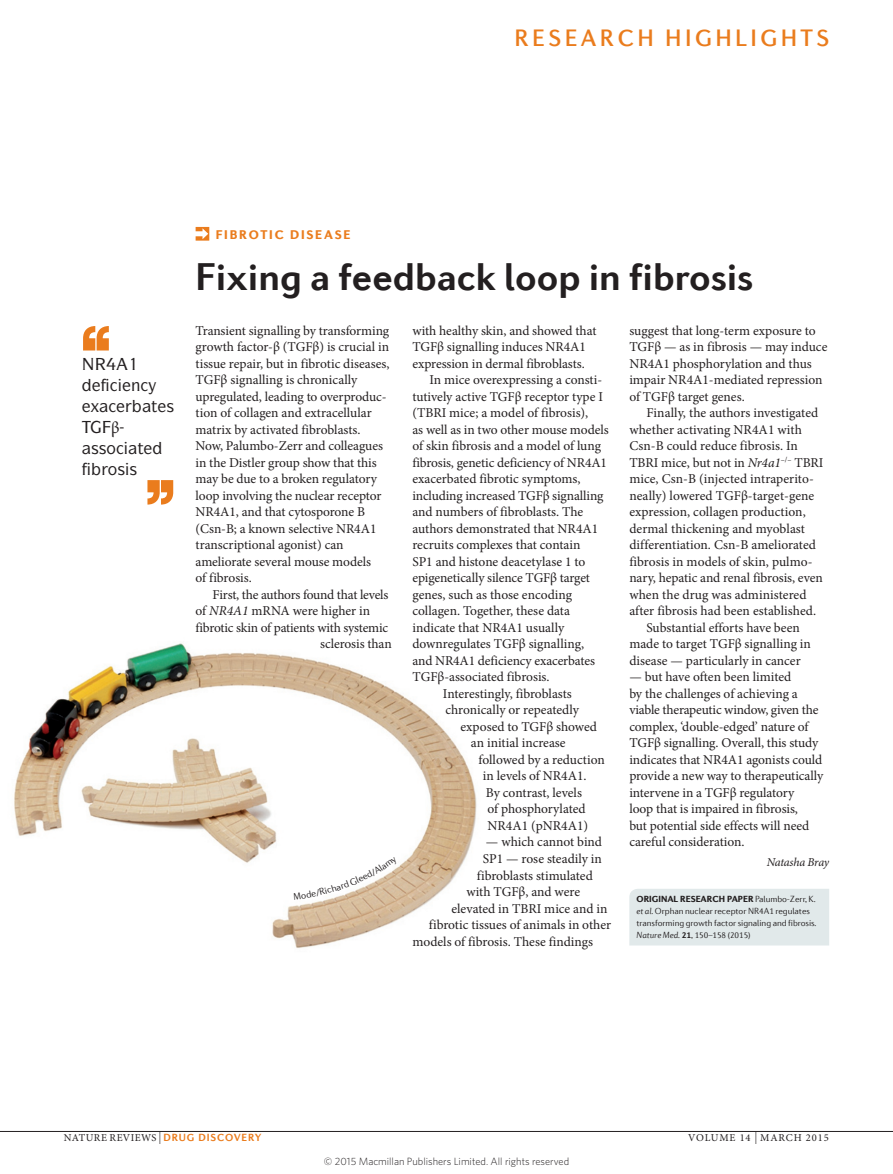
<style>
.page{position:relative;width:893px;height:1174px;background:#fff}
.page>*{position:absolute;margin:0;border:0;box-sizing:border-box;transform-origin:0 0}
.t1{font:700 39px "Diverda Sans Com";color:#231f20}
.t2{font:500 24px "Diverda Sans Com";letter-spacing:.14em;color:#ea7c1d}
.pulloutquote{font:500 16.5px "ITC Symbol Std";color:#231f20}
.pulloutquote-2{font:16.5px "Minion Pro";color:#231f20}
.bodyindent{font:13.5px/16.5px "Minion Pro";letter-spacing:-.005em;color:#231f20}
.bodyfirst{font:13.5px/16.5px "Minion Pro";letter-spacing:-.005em;color:#231f20}
.ministrap{font:900 12.75px "Diverda Sans Com";letter-spacing:.14em;color:#ea7c1d}
.author{font:italic 12px "Minion Pro";letter-spacing:-.02em;color:#231f20}
.t3{font:300 10.5px "Whitney";color:#231f20}
.t4{font:10.5px "Minion Pro Regular 2";letter-spacing:.04em;color:#231f20}
.t5{font:10.5px "Minion Pro Regular 2";letter-spacing:.085em;color:#231f20}
.webbody{font:300 9px/12px "Diverda Sans Com";letter-spacing:-.005em;color:#231f20}
.s1{font-style:italic}
.s2{font-weight:900}
.s3{font-weight:700}
.s4{font-size:12px}
.s5{font-family:"Diverda Sans Com";font-weight:700;color:#ea7c1d}
</style>
<div class="page">
<svg style="left:147px;top:480px;width:26px;height:24px"></svg>
<svg style="left:83px;top:326px;width:26px;height:24px"></svg>
<img style="left:14px;top:643px;width:463px;height:305px">
<hr style="left:0;top:1131px;width:893px;height:1px;background:#231f20">
<svg style="left:196px;top:227px;width:13px;height:14px"></svg>
<div style="left:629px;top:889px;width:200px;height:56px;background:#e1e9ea"></div>
<svg style="left:294px;top:856px;width:104px;height:44px"></svg>
<h2 class="t2" style="left:514px;top:24px;width:316px">RESEARCH HIGHLIGHTS</h2>
<p class="pulloutquote" style="left:131px;top:375px;width:11px">■</p>
<p class="pulloutquote-2" style="left:111px;top:417px;width:10px">β</p>
<p class="pulloutquote" style="left:91px;top:438px;width:26px">▲▲□</p>
<p class="pulloutquote" style="left:108px;top:459px;width:31px">□▲▲</p>
<p class="ministrap" style="left:216px;top:227px;width:136px">FIBROTIC DISEASE</p>
<p class="t1" style="left:196px;top:253px;width:559px">Fixing a feedback loop in fibrosis</p>
<p class="bodyfirst" style="left:196px;top:322px;width:196px">Transient signalling by transforming growth factor‑β (TGFβ) is crucial in tissue repair, but in fibrotic diseases, TGFβ signalling is chronically upregulated, leading to overproduc‑ tion of collagen and extracellular matrix by activated fibroblasts.<br>Now, Palumbo-Zerr and colleagues in the Distler group show that this may be due to a broken regulatory loop involving the nuclear receptor NR4A1, and that cytosporone B (Csn‑B; a known selective NR4A1 transcriptional agonist) can ameliorate several mouse models<br>of fibrosis.</p>
<p class="bodyindent" style="left:213px;top:586px;width:177px">First, the authors found that levels</p>
<p class="bodyindent" style="left:196px;top:603px;width:176px">of <span class="s1">NR4A1</span> mRNA were higher in</p>
<p class="bodyindent" style="left:196px;top:619px;width:194px">fibrotic skin of patients with systemic</p>
<p class="bodyindent" style="left:320px;top:636px;width:73px">sclerosis than</p>
<p class="bodyindent" style="left:412px;top:322px;width:185px">with healthy skin, and showed that<br>TGFβ signalling induces NR4A1 expression in dermal fibroblasts.</p>
<p class="bodyindent" style="left:412px;top:372px;width:198px;text-indent:17px">In mice overexpressing a consti‑ tutively active TGFβ receptor type I (TBRI mice; a model of fibrosis),<br>as well as in two other mouse models of skin fibrosis and a model of lung fibrosis, genetic deficiency of NR4A1 exacerbated fibrotic symptoms, including increased TGFβ signalling and numbers of fibroblasts. The authors demonstrated that NR4A1 recruits complexes that contain<br>SP1 and histone deacetylase 1 to epigenetically silence TGFβ target genes, such as those encoding collagen. Together, these data indicate that NR4A1 usually downregulates TGFβ signalling,<br>and NR4A1 deficiency exacerbates TGFβ-associated fibrosis.</p>
<p class="bodyindent" style="left:443px;top:685px;width:130px">Interestingly, fibroblasts</p>
<p class="bodyindent" style="left:445px;top:702px;width:135px">chronically or repeatedly</p>
<p class="bodyindent" style="left:460px;top:718px;width:138px">exposed to TGFβ showed</p>
<p class="bodyindent" style="left:471px;top:735px;width:96px">an initial increase</p>
<p class="bodyindent" style="left:478px;top:751px;width:128px">followed by a reduction</p>
<p class="bodyindent" style="left:483px;top:768px;width:105px">in levels of NR4A1.</p>
<p class="bodyindent" style="left:486px;top:784px;width:97px">By contrast, levels</p>
<p class="bodyindent" style="left:487px;top:801px;width:100px">of phosphorylated</p>
<p class="bodyindent" style="left:487px;top:817px;width:102px">NR4A1 (pNR4A1)</p>
<p class="bodyindent" style="left:486px;top:834px;width:118px">— which cannot bind</p>
<p class="bodyindent" style="left:483px;top:850px;width:120px">SP1 — rose steadily in</p>
<p class="bodyindent" style="left:477px;top:867px;width:117px">fibroblasts stimulated</p>
<p class="bodyindent" style="left:466px;top:883px;width:115px">with TGFβ, and were</p>
<p class="bodyindent" style="left:451px;top:900px;width:158px">elevated in TBRI mice and in</p>
<p class="bodyindent" style="left:429px;top:916px;width:184px">fibrotic tissues of animals in other</p>
<p class="bodyindent" style="left:412px;top:933px;width:182px">models of fibrosis. These findings</p>
<p class="bodyindent" style="left:629px;top:322px;width:200px">suggest that long-term exposure to<br>TGFβ — as in fibrosis — may induce<br>NR4A1 phosphorylation and thus impair NR4A1-mediated repression of TGFβ target genes.</p>
<p class="bodyindent" style="left:629px;top:405px;width:196px;text-indent:17px">Finally, the authors investigated whether activating NR4A1 with Csn-B could reduce fibrosis. In TBRI mice, but not in <span class="s1">Nr4a1</span><sup>–/–</sup> TBRI mice, Csn‑B (injected intraperito‑ neally) lowered TGFβ-target-gene expression, collagen production, dermal thickening and myoblast differentiation. Csn‑B ameliorated fibrosis in models of skin, pulmo‑ nary, hepatic and renal fibrosis, even when the drug was administered after fibrosis had been established.</p>
<p class="bodyindent" style="left:629px;top:619px;width:183px;text-indent:17px">Substantial efforts have been made to target TGFβ signalling in disease — particularly in cancer</p>
<p class="bodyindent" style="left:629px;top:669px;width:196px">— but have often been limited<br>by the challenges of achieving a viable therapeutic window, given the complex, ‘double-edged’ nature of TGFβ signalling. Overall, this study indicates that NR4A1 agonists could provide a new way to therapeutically intervene in a TGFβ regulatory<br>loop that is impaired in fibrosis,<br>but potential side effects will need careful consideration.</p>
<p class="author" style="left:767px;top:855px;width:64px">Natasha Bray</p>
<p class="webbody" style="left:637px;top:893px;width:181px"><span class="s2">ORIGINAL RESEARCH PAPER</span> Palumbo‑Zerr, K. <span class="s1">et al.</span> Orphan nuclear receptor NR4A1 regulates transforming growth factor signaling and fibrosis.<br><span class="s1">Nature Med.</span> <span class="s3">21</span>, 150–158 (2015)</p>
<p class="t4" style="left:64px;top:1130px;width:199px">NATURE REVIEWS <span class="s4">|</span> <span class="s5">DRUG DISCOVERY</span></p>
<p class="t5" style="left:688px;top:1130px;width:142px">VOLUME 14 <span class="s4">|</span> MARCH 2015</p>
<p class="t3" style="left:324px;top:1154px;width:247px">© 2015 Macmillan Publishers Limited. All rights reserved</p>
</div>
